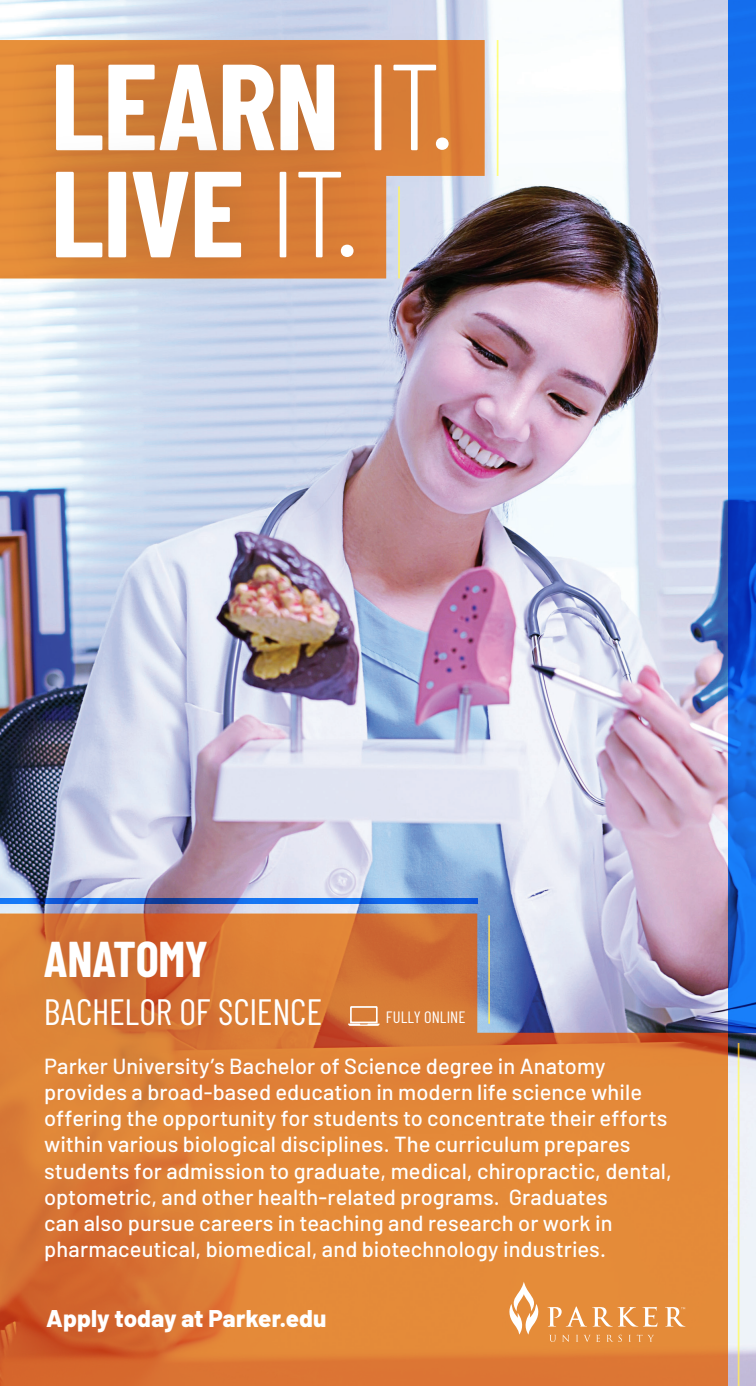
<style>
.page{position:relative;width:756px;height:1386px;background:#fff}
.page>*{position:absolute;margin:0;border:0;box-sizing:border-box;transform-origin:0 0}
.t1{font:700 122.15px/107.1px "Barlow Condensed";letter-spacing:-.01em;color:#fff}
.t2{font:700 49px "Barlow Condensed";letter-spacing:-.01em;color:#fff}
.t3{font:36.75px "Barlow Condensed";letter-spacing:-.01em;color:#fff}
.t4{font:800 24.15px "Barlow";letter-spacing:.005em;color:#fff}
.t5{font:500 21.88px/26.2px "Barlow";letter-spacing:.005em;color:#fff}
.t6{font:16.45px "Barlow Condensed";color:#fff}
.s1{font-weight:300}
</style>
<div class="page">
<img style="left:0;top:0;width:756px;height:1386px">
<svg style="left:0;top:40px;width:485px;height:238px"></svg>
<svg style="left:0;top:914px;width:728px;height:472px;fill:#e28939"></svg>
<hr style="left:497px;top:40px;width:1px;height:136px;background:#f4cd3e">
<hr style="left:738px;top:1043px;width:1px;height:343px;background:#f4cd3e">
<hr style="left:488px;top:915px;width:2px;height:109px;background:#f4cd3e">
<hr style="left:398px;top:186px;width:2px;height:92px;background:#f4cd3e">
<div style="left:6px;top:15px;width:488px;height:185px;background:#231f20;opacity:.25"></div>
<div style="left:6px;top:122px;width:393px;height:185px;background:#231f20;opacity:.25"></div>
<svg style="left:728px;top:0;width:28px;height:1033px;fill:#156eed"></svg>
<svg style="left:509px;top:1281px;width:30px;height:54px"></svg>
<svg style="left:549px;top:1335px;width:7px;height:7px"></svg>
<svg style="left:562px;top:1335px;width:7px;height:7px"></svg>
<svg style="left:576px;top:1335px;width:2px;height:7px"></svg>
<svg style="left:584px;top:1335px;width:16px;height:7px"></svg>
<svg style="left:607px;top:1335px;width:15px;height:7px"></svg>
<svg style="left:629px;top:1335px;width:2px;height:7px"></svg>
<svg style="left:637px;top:1335px;width:17px;height:7px"></svg>
<svg style="left:547px;top:1306px;width:110px;height:21px"></svg>
<svg style="left:665px;top:1307px;width:20px;height:20px"></svg>
<svg style="left:381px;top:898px;width:97px;height:6px"></svg>
<div style="left:0;top:873px;width:381px;height:220px;background:#231f20;opacity:.25"></div>
<svg style="left:348px;top:1006px;width:32px;height:20px"></svg>
<h1 class="t1" style="left:51px;top:46px;width:405px">LEARN <span class="s1">IT.<br></span>LIVE <span class="s1">IT.</span></h1>
<h2 class="t2" style="left:44px;top:925px;width:166px">ANATOMY</h2>
<h3 class="t3" style="left:44px;top:986px;width:280px">BACHELOR OF SCIENCE</h3>
<p class="t6" style="left:386px;top:1005px;width:81px">FULLY ONLINE</p>
<p class="t5" style="left:44px;top:1051px;width:629px">Parker University’s Bachelor of Science degree in Anatomy provides a broad-based education in modern life science while offering the opportunity for students to concentrate their efforts within various biological disciplines. The curriculum prepares students for admission to graduate, medical, chiropractic, dental, optometric, and other health-related programs. Graduates<br>can also pursue careers in teaching and research or work in pharmaceutical, biomedical, and biotechnology industries.</p>
<p class="t4" style="left:46px;top:1300px;width:282px">Apply today at Parker.edu</p>
</div>
